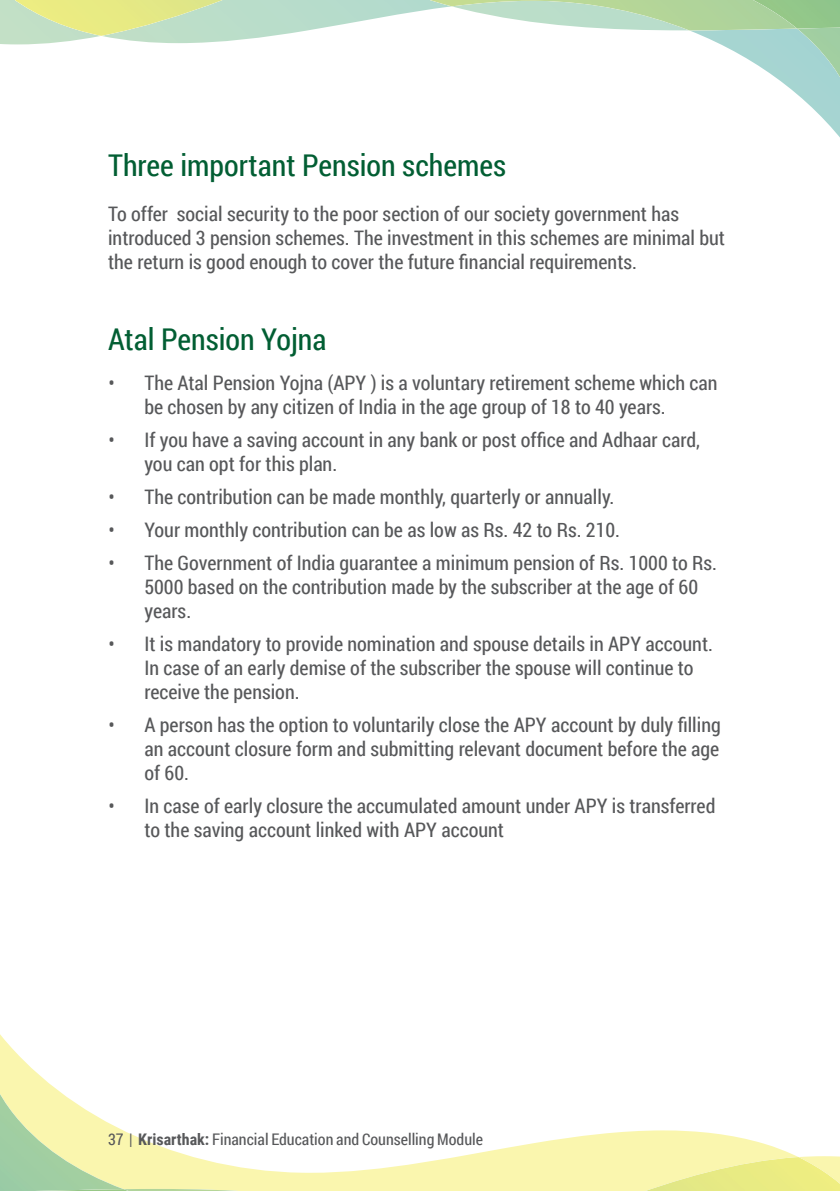
<style>
.page{position:relative;width:840px;height:1191px;background:#fff}
.page>*{position:absolute;margin:0;border:0;box-sizing:border-box;transform-origin:0 0}
.t1{font:30px "Roboto Condensed";color:#025e33}
.t2{font:20px/24px "Roboto Condensed";color:#57585a}
.t3{font:16px "Roboto Condensed";color:#57585a}
.s1{font-weight:700}
</style>
<div class="page">
<svg style="left:0;top:0;width:839px;height:136px"></svg>
<img style="left:0;top:0;width:265px;height:36px">
<svg style="left:0;top:1034px;width:796px;height:157px"></svg>
<svg style="left:0;top:1055px;width:372px;height:136px"></svg>
<img style="left:0;top:1189px;width:196px;height:2px">
<svg style="left:597px;top:1156px;width:242px;height:1px"></svg>
<img style="left:597px;top:1157px;width:242px;height:34px">
<h1 class="t1" style="left:108px;top:144px;width:399px">Three important Pension schemes</h1>
<p class="t2" style="left:108px;top:201px;width:618px">To offer social security to the poor section of our society government has introduced 3 pension schemes. The investment in this schemes are minimal but the return is good enough to cover the future financial requirements.</p>
<h1 class="t1" style="left:108px;top:319px;width:220px">Atal Pension Yojna</h1>
<p class="t2" style="left:144px;top:370px;width:574px;text-indent:-36px">• The Atal Pension Yojna (APY ) is a voluntary retirement scheme which can be chosen by any citizen of India in the age group of 18 to 40 years.</p>
<p class="t2" style="left:144px;top:427px;width:556px;text-indent:-36px">• If you have a saving account in any bank or post office and Adhaar card, you can opt for this plan.</p>
<p class="t2" style="left:108px;top:484px;width:507px">• The contribution can be made monthly, quarterly or annually.</p>
<p class="t2" style="left:108px;top:517px;width:513px">• Your monthly contribution can be as low as Rs. 42 to Rs. 210.</p>
<p class="t2" style="left:144px;top:550px;width:574px;text-indent:-36px">• The Government of India guarantee a minimum pension of Rs. 1000 to Rs.<br>5000 based on the contribution made by the subscriber at the age of 60 years.</p>
<p class="t2" style="left:144px;top:631px;width:569px;text-indent:-36px">• It is mandatory to provide nomination and spouse details in APY account.<br>In case of an early demise of the subscriber the spouse will continue to receive the pension.</p>
<p class="t2" style="left:144px;top:712px;width:577px;text-align:justify;text-indent:-36px">• A person has the option to voluntarily close the APY account by duly filling an account closure form and submitting relevant document before the age of 60.</p>
<p class="t2" style="left:144px;top:793px;width:572px;text-indent:-36px">• In case of early closure the accumulated amount under APY is transferred to the saving account linked with APY account</p>
<p class="t3" style="left:108px;top:1128px;width:376px">37 | <span class="s1">Krisarthak:</span> Financial Education and Counselling Module</p>
</div>
